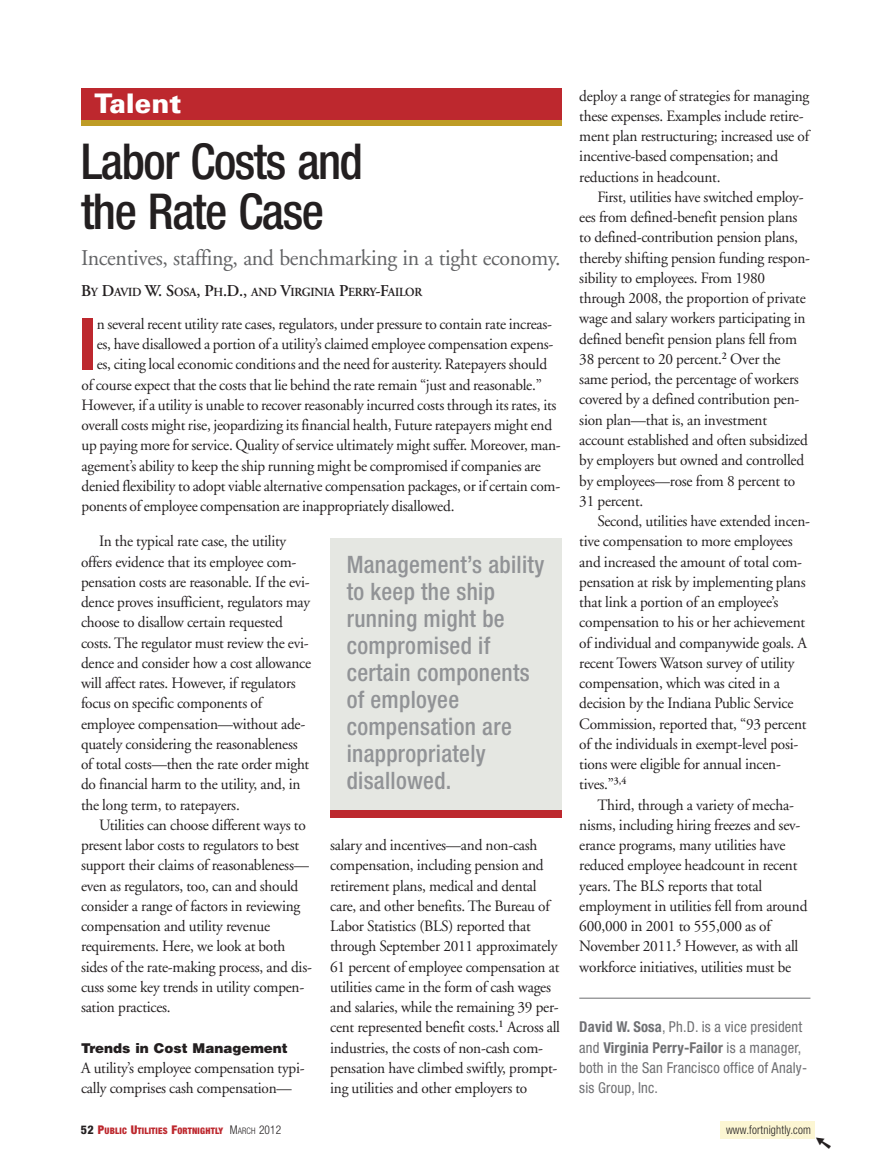
<style>
.page{position:relative;width:878px;height:1175px;background:#fff}
.page>*{position:absolute;margin:0;border:0;box-sizing:border-box;transform-origin:0 0}
.t1{font:72.15px "Helvetica Extra Compressed";color:#bd282e}
.t2{font:500 condensed 49.5px/49.5px "Helvetica Neue";letter-spacing:-.03em;color:#231f20}
.t3{font:900 27px "Univers";color:#fff}
.t4{font:500 condensed 24px/27px "Helvetica Neue";letter-spacing:.015em;color:#919396}
.t5{font:22.5px "Adobe Garamond";letter-spacing:-.015em;color:#636466}
.t6{font:15.75px/20.2px "Adobe Garamond";letter-spacing:-.015em;color:#231f20}
.t7{font:condensed 15px/20.2px "Helvetica Neue";letter-spacing:.015em;color:#6f7073}
.t8{font:900 13.5px "Helvetica";color:#231f20}
.t9{font:600 12.3px "Adobe Garamond";letter-spacing:-.02em;color:#231f20}
.t10{font:300 condensed 12px "Helvetica Neue";letter-spacing:.015em;color:#231f20;scale:.95 1}
.t11{font:900 condensed 9px "Helvetica Neue";letter-spacing:.02em;color:#bd282e}
.s1{font-size:16.5px}
.s2{font-weight:700}
.s3{font-weight:800;font-size:12px;color:#231f20}
.s4{font-size:12px}
.s5{font-weight:300;font-size:12px;color:#231f20}
.s6{font-weight:300;color:#231f20}
</style>
<div class="page">
<div style="left:81px;top:95px;width:480px;height:30px;background:#be9c26"></div>
<hr style="left:579px;top:997px;width:231px;height:1px;background:#6d6e70">
<div style="left:81px;top:88px;width:480px;height:32px;background:#bd282e"></div>
<div style="left:330px;top:768px;width:231px;height:50px;background:#bd282e"></div>
<div style="left:330px;top:538px;width:231px;height:271px;background:#e5e7e2"></div>
<div style="left:719px;top:1121px;width:95px;height:18px;background:#fcf6d3"></div>
<h3 class="t3" style="left:94px;top:94px;width:88px">Talent</h3>
<h2 class="t2" style="left:81px;top:141px;width:283px">Labor Costs and the Rate Case</h2>
<h3 class="t5" style="left:81px;top:249px;width:481px">Incentives, staffing, and benchmarking in a tight economy.</h3>
<p class="t9" style="left:81px;top:287px;width:343px"><span class="s1">B</span>Y <span class="s1">D</span>AVID <span class="s1">W. S</span>OSA<span class="s1">, P</span>H<span class="s1">.D.,</span> AND <span class="s1">V</span>IRGINIA <span class="s1">P</span>ERRY<span class="s1">-F</span>AILOR</p>
<h1 class="t1" style="left:80px;top:318px;width:16px">I</h1>
<p class="t6" style="left:97px;top:315px;width:457px">n several recent utility rate cases, regulators, under pressure to contain rate increas-</p>
<p class="t6" style="left:97px;top:335px;width:458px">es, have disallowed a portion of a utility’s claimed employee compensation expens-</p>
<p class="t6" style="left:97px;top:355px;width:452px">es, citing local economic conditions and the need for austerity. Ratepayers should</p>
<p class="t6" style="left:82px;top:376px;width:462px">of course expect that the costs that lie behind the rate remain “just and reasonable.”</p>
<p class="t6" style="left:82px;top:396px;width:476px">However, if a utility is unable to recover reasonably incurred costs through its rates, its</p>
<p class="t6" style="left:82px;top:416px;width:472px">overall costs might rise, jeopardizing its financial health, Future ratepayers might end</p>
<p class="t6" style="left:82px;top:436px;width:481px">up paying more for service. Quality of service ultimately might suffer. Moreover, man-</p>
<p class="t6" style="left:82px;top:457px;width:461px">agement’s ability to keep the ship running might be compromised if companies are</p>
<p class="t6" style="left:82px;top:477px;width:480px">denied flexibility to adopt viable alternative compensation packages, or if certain com-</p>
<p class="t6" style="left:82px;top:497px;width:374px">ponents of employee compensation are inappropriately disallowed.</p>
<p class="t6" style="left:81px;top:532px;width:232px;text-indent:18px">In the typical rate case, the utility offers evidence that its employee com&shy;pensation costs are reasonable. If the evi&shy;dence proves insufficient, regulators may choose to disallow certain requested costs. The regulator must review the evi&shy;dence and consider how a cost allowance will affect rates. However, if regulators focus on specific components of employee compensation—without ade&shy;quately considering the reasonableness of total costs—then the rate order might do financial harm to the utility, and, in the long term, to ratepayers.</p>
<p class="t6" style="left:81px;top:816px;width:232px;text-indent:18px">Utilities can choose different ways to present labor costs to regulators to best support their claims of reasonableness— even as regulators, too, can and should consider a range of factors in reviewing compensation and utility revenue requirements. Here, we look at both sides of the rate-making process, and dis&shy;cuss some key trends in utility compen&shy;sation practices.</p>
<p class="t8" style="left:81px;top:1043px;width:208px">Trends in Cost Management</p>
<p class="t6" style="left:81px;top:1059px;width:225px">A utility’s employee compensation typi&shy;cally comprises cash compensation—</p>
<h3 class="t4" style="left:346px;top:553px;width:199px">Management’s ability to keep the ship running might be compromised if certain components of employee compensation are inappropriately disallowed.</h3>
<p class="t6" style="left:330px;top:836px;width:231px">salary and incentives—and non-cash compensation, including pension and retirement plans, medical and dental care, and other benefits. The Bureau of Labor Statistics (BLS) reported that through September 2011 approximately 61 percent of employee compensation at utilities came in the form of cash wages and salaries, while the remaining 39 per&shy;cent represented benefit costs.<sup>1</sup> Across all industries, the costs of non-cash com&shy;pensation have climbed swiftly, prompt&shy;ing utilities and other employers to</p>
<p class="t6" style="left:579px;top:87px;width:231px">deploy a range of strategies for managing these expenses. Examples include retire&shy;ment plan restructuring; increased use of incentive-based compensation; and reductions in headcount.</p>
<p class="t6" style="left:579px;top:188px;width:232px;text-indent:18px">First, utilities have switched employ&shy;ees from defined-benefit pension plans to defined-contribution pension plans, thereby shifting pension funding respon&shy;sibility to employees. From 1980 through 2008, the proportion of private wage and salary workers participating in defined benefit pension plans fell from 38 percent to 20 percent.<sup>2</sup> Over the same period, the percentage of workers covered by a defined contribution pen&shy;sion plan—that is, an investment account established and often subsidized by employers but owned and controlled by employees—rose from 8 percent to 31 percent.</p>
<p class="t6" style="left:579px;top:512px;width:232px;text-indent:18px">Second, utilities have extended incen&shy;tive compensation to more employees and increased the amount of total com&shy;pensation at risk by implementing plans that link a portion of an employee’s compensation to his or her achievement of individual and companywide goals. A recent Towers Watson survey of utility compensation, which was cited in a decision by the Indiana Public Service Commission, reported that, “93 percent of the individuals in exempt-level posi&shy;tions were eligible for annual incen&shy;tives.”<sup>3,4</sup></p>
<p class="t6" style="left:579px;top:796px;width:230px;text-indent:18px">Third, through a variety of mecha&shy;nisms, including hiring freezes and sev&shy;erance programs, many utilities have reduced employee headcount in recent years. The BLS reports that total employment in utilities fell from around 600,000 in 2001 to 555,000 as of November 2011.<sup>5</sup> However, as with all workforce initiatives, utilities must be</p>
<p class="t7" style="left:579px;top:1018px;width:229px"><span class="s2">David W. Sosa</span>, Ph.D. is a vice president and <span class="s2">Virginia Perry-Failor</span> is a manager, both in the San Francisco office of Analy&shy;sis Group, Inc.</p>
<p class="t11" style="left:81px;top:1127px;width:202px"><span class="s3">52</span> <span class="s4">P</span>UBLIC <span class="s4">U</span>TILITIES <span class="s4">F</span>ORTNIGHTLY <span class="s5">M</span><span class="s6">ARCH</span> <span class="s5">2012</span></p>
<p class="t10" style="left:726px;top:1125px;width:91px">www.fortnightly.com</p>
</div>
